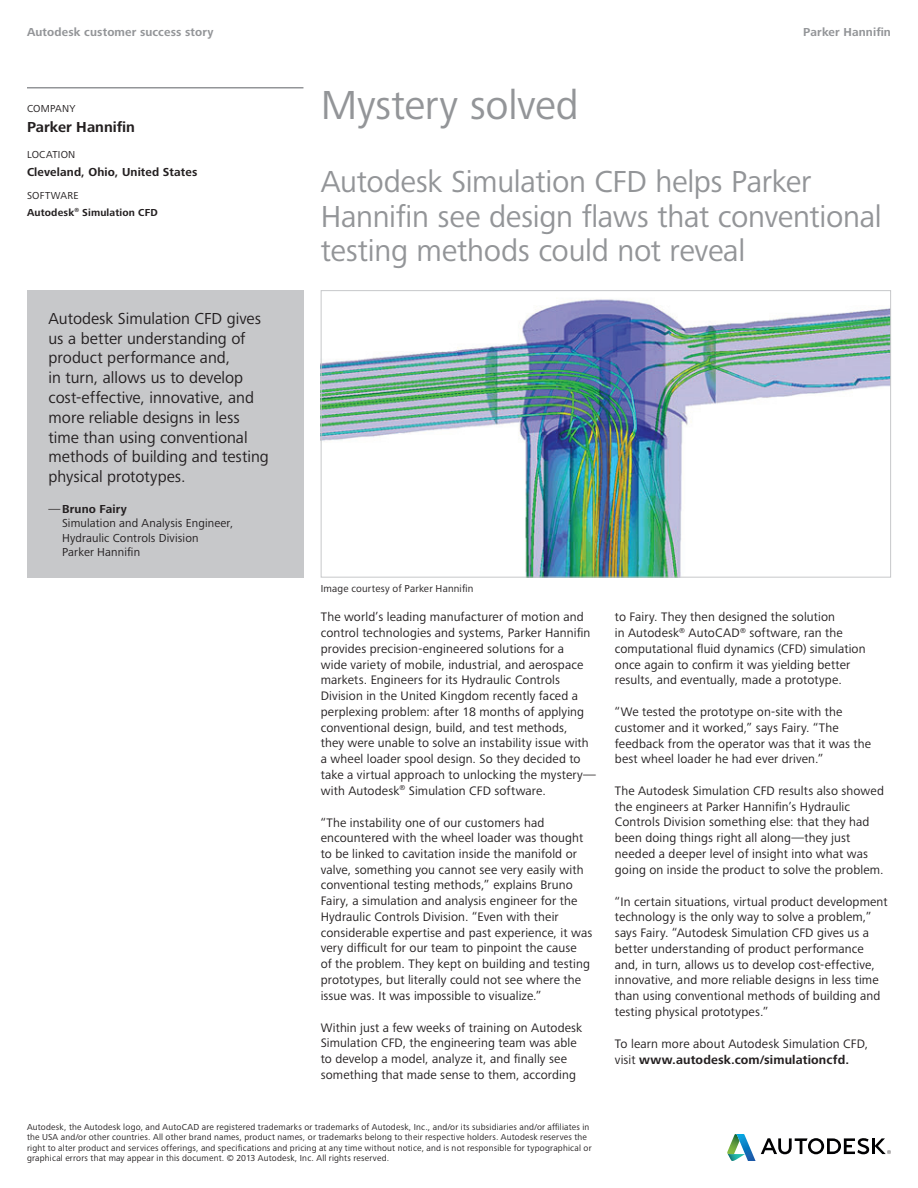
<style>
.page{position:relative;width:918px;height:1188px;background:#fff}
.page>*{position:absolute;margin:0;border:0;box-sizing:border-box;transform-origin:0 0}
.t1{font:42px "Frutiger Next LTW1 G";letter-spacing:-.005em;color:#939598}
.t2{font:31.5px/34.5px "Frutiger Next LTW1 G";letter-spacing:-.01em;color:#939598}
.t3{font:16.5px/19.8px "Frutiger Next LTW1 G";color:#231f20}
.t4{font:700 15px "Frutiger Next LTW1 G";color:#231f20}
.t5{font:12.75px/15.8px "Frutiger Next LTW1 G";letter-spacing:.01em;color:#231f20}
.t6{font:12px/14.4px "Frutiger Next LTW1 G";letter-spacing:.01em;color:#231f20}
.t7{font:700 12px "Frutiger Next LTW1 G";letter-spacing:.01em;color:#939598}
.t8{font:700 12px "Frutiger Next LTW1 G";letter-spacing:.01em;color:#231f20}
.t9{font:10.5px "Frutiger Next LTW1 G";letter-spacing:.02em;color:#231f20}
.t10{font:700 10.5px/16.2px "Frutiger Next LTW1 G";letter-spacing:.015em;color:#231f20}
.t11{font:9px/10.5px "Frutiger Next LTW1 G";letter-spacing:.02em;color:#231f20}
.s1{font-weight:400}
.s2{font-weight:700}
</style>
<div class="page">
<img style="left:323px;top:299px;width:566px;height:277px">
<div style="left:321px;top:290px;width:570px;height:288px;border:1px solid #c7c8ca"></div>
<div style="left:27px;top:290px;width:276px;height:288px;background:#c7c8ca"></div>
<hr style="left:872px;top:1138px;width:3px;height:16px;background:#000002">
<svg style="left:727px;top:1134px;width:142px;height:27px"></svg>
<svg style="left:875px;top:1138px;width:16px;height:16px"></svg>
<hr style="left:27px;top:87px;width:276px;height:1px;background:#939598">
<p class="t7" style="left:27px;top:25px;width:188px">Autodesk customer success story</p>
<p class="t7" style="left:803px;top:25px;width:89px">Parker Hannifin</p>
<p class="t9" style="left:27px;top:102px;width:50px">COMPANY</p>
<p class="t4" style="left:27px;top:119px;width:110px">Parker Hannifin</p>
<p class="t9" style="left:27px;top:149px;width:50px">LOCATION</p>
<p class="t8" style="left:27px;top:165px;width:172px">Cleveland, Ohio, United States</p>
<p class="t10" style="left:27px;top:188px;width:132px"><span class="s1">SOFTWARE<br></span>Autodesk<sup>®</sup> Simulation CFD</p>
<p class="t3" style="left:49px;top:309px;width:222px">Autodesk Simulation CFD gives us a better understanding of product performance and,<br>in turn, allows us to develop cost-effective, innovative, and more reliable designs in less time than using conventional methods of building and testing physical prototypes.</p>
<p class="t6" style="left:62px;top:502px;width:173px;text-indent:-14px">—<span class="s2">Bruno Fairy<br></span>Simulation and Analysis Engineer,<br>Hydraulic Controls Division<br>Parker Hannifin</p>
<h1 class="t1" style="left:321px;top:81px;width:259px">Mystery solved</h1>
<h2 class="t2" style="left:321px;top:165px;width:563px">Autodesk Simulation CFD helps Parker<br>Hannifin see design flaws that conventional testing methods could not reveal</h2>
<p class="t9" style="left:321px;top:582px;width:154px">Image courtesy of Parker Hannifin</p>
<p class="t5" style="left:321px;top:610px;width:277px">The world’s leading manufacturer of motion and control technologies and systems, Parker Hannifin provides precision-engineered solutions for a<br>wide variety of mobile, industrial, and aerospace markets. Engineers for its Hydraulic Controls Division in the United Kingdom recently faced a perplexing problem: after 18 months of applying conventional design, build, and test methods,<br>they were unable to solve an instability issue with a wheel loader spool design. So they decided to take a virtual approach to unlocking the mystery— with Autodesk<sup>®</sup> Simulation CFD software.</p>
<p class="t5" style="left:321px;top:815px;width:273px">“The instability one of our customers had encountered with the wheel loader was thought to be linked to cavitation inside the manifold or valve, something you cannot see very easily with conventional testing methods,” explains Bruno Fairy, a simulation and analysis engineer for the Hydraulic Controls Division. “Even with their considerable expertise and past experience, it was very difficult for our team to pinpoint the cause<br>of the problem. They kept on building and testing prototypes, but literally could not see where the issue was. It was impossible to visualize.”</p>
<p class="t5" style="left:321px;top:1020px;width:263px">Within just a few weeks of training on Autodesk Simulation CFD, the engineering team was able to develop a model, analyze it, and finally see something that made sense to them, according</p>
<p class="t5" style="left:615px;top:610px;width:252px">to Fairy. They then designed the solution<br>in Autodesk<sup>®</sup> AutoCAD<sup>®</sup> software, ran the computational fluid dynamics (CFD) simulation once again to confirm it was yielding better results, and eventually, made a prototype.</p>
<p class="t5" style="left:615px;top:705px;width:258px">“We tested the prototype on-site with the customer and it worked,” says Fairy. “The feedback from the operator was that it was the best wheel loader he had ever driven.”</p>
<p class="t5" style="left:615px;top:783px;width:271px">The Autodesk Simulation CFD results also showed the engineers at Parker Hannifin’s Hydraulic Controls Division something else: that they had been doing things right all along—they just needed a deeper level of insight into what was going on inside the product to solve the problem.</p>
<p class="t5" style="left:615px;top:894px;width:274px">“In certain situations, virtual product development technology is the only way to solve a problem,” says Fairy. “Autodesk Simulation CFD gives us a better understanding of product performance and, in turn, allows us to develop cost-effective, innovative, and more reliable designs in less time than using conventional methods of building and testing physical prototypes.”</p>
<p class="t5" style="left:615px;top:1036px;width:255px">To learn more about Autodesk Simulation CFD, visit <span class="s2">www.autodesk.com/simulationcfd.</span></p>
<p class="t11" style="left:27px;top:1122px;width:566px">Autodesk, the Autodesk logo, and AutoCAD are registered trademarks or trademarks of Autodesk, Inc., and/or its subsidiaries and/or affiliates in the USA and/or other countries. All other brand names, product names, or trademarks belong to their respective holders. Autodesk reserves the right to alter product and services offerings, and specifications and pricing at any time without notice, and is not responsible for typographical or graphical errors that may appear in this document. © 2013 Autodesk, Inc. All rights reserved.</p>
</div>
